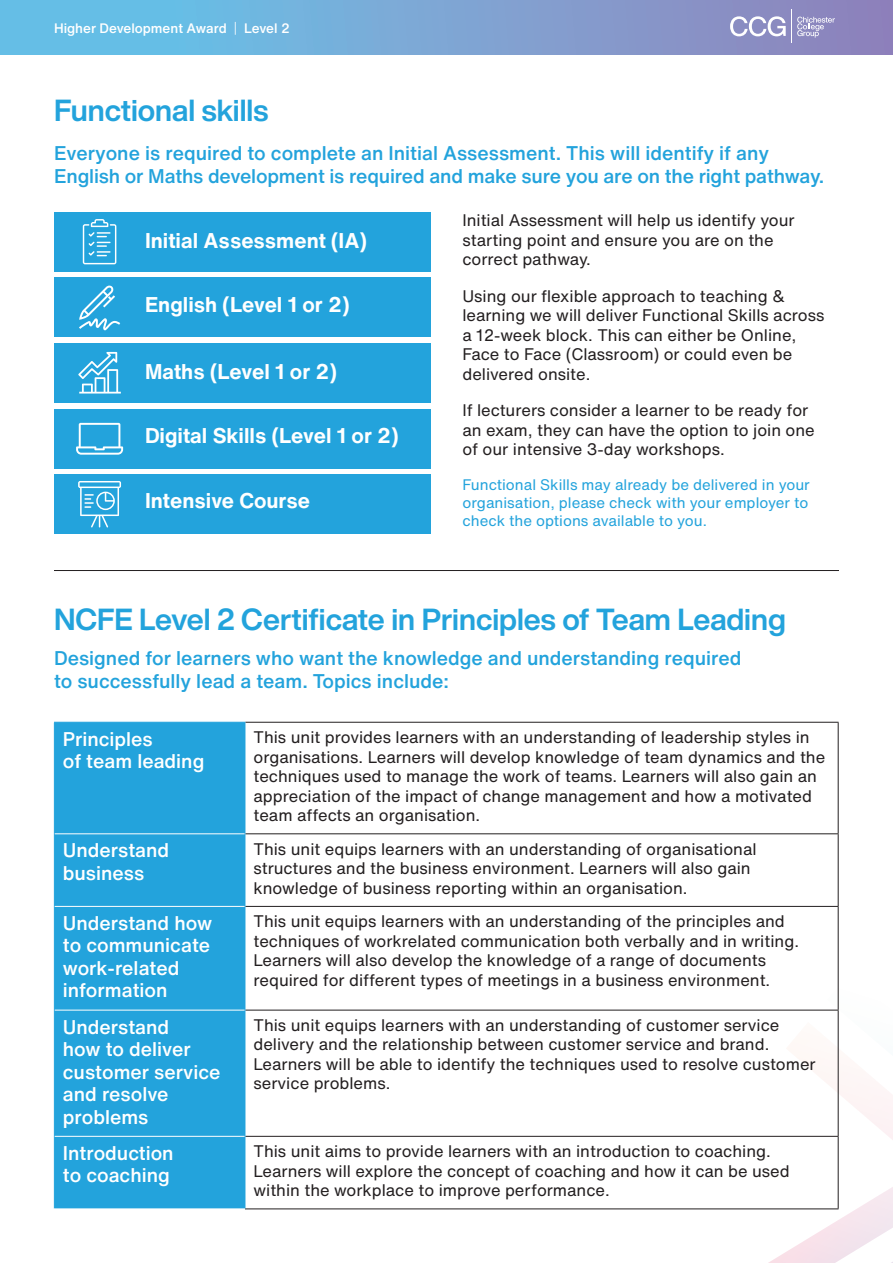
<style>
.page{position:relative;width:893px;height:1263px;background:#fff}
.page>*{position:absolute;margin:0;border:0;box-sizing:border-box;transform-origin:0 0}
.Sub_headings{font:700 30px "Helvetica Now Display";color:#23a3dc}
.Main_copy_2{font:700 21px "Helvetica Now Text";color:#fff}
.Intro_text{font:500 19.5px/22.5px "Helvetica Now Text";color:#23a3dc}
.Sub_headings-2{font:500 19.5px/22.5px "Helvetica Now Text";color:#fff}
.Main_copy_2-2{font:16.5px/19.5px "Helvetica Now Text";color:#231f20}
.Main_copy_2-3{font:15px/18px "Helvetica Now Text";color:#23a3dc;text-align:justify}
.Page_header{font:500 13.5px "Helvetica Now Text";color:#fff}
.s1{font-weight:300}
</style>
<div class="page">
<svg style="left:768px;top:923px;width:125px;height:340px"></svg>
<div style="left:0;top:0;width:893px;height:54px;background:linear-gradient(to right,#62c8ed,#9383bb)"></div>
<div style="left:54px;top:212px;width:377px;height:60px;background:#23a3dc"></div>
<div style="left:54px;top:277px;width:377px;height:60px;background:#23a3dc"></div>
<div style="left:54px;top:343px;width:377px;height:60px;background:#23a3dc"></div>
<div style="left:54px;top:409px;width:377px;height:59px;background:#23a3dc"></div>
<div style="left:54px;top:474px;width:377px;height:60px;background:#23a3dc"></div>
<hr style="left:54px;top:570px;width:785px;height:1px;background:#231f20">
<div style="left:55px;top:723px;width:190px;height:485px;background:#23a3dc"></div>
<hr style="left:245px;top:1136px;width:593px;height:1px;background:#231f20">
<hr style="left:838px;top:1137px;width:1px;height:71px;background:#231f20">
<hr style="left:245px;top:1208px;width:593px;height:1px;background:#231f20">
<hr style="left:245px;top:722px;width:593px;height:1px;background:#231f20">
<hr style="left:838px;top:723px;width:1px;height:110px;background:#231f20">
<hr style="left:245px;top:833px;width:593px;height:1px;background:#231f20">
<hr style="left:838px;top:834px;width:1px;height:72px;background:#231f20">
<hr style="left:245px;top:906px;width:593px;height:1px;background:#231f20">
<hr style="left:838px;top:907px;width:1px;height:103px;background:#231f20">
<hr style="left:245px;top:1010px;width:593px;height:1px;background:#231f20">
<hr style="left:838px;top:1010px;width:1px;height:126px;background:#231f20">
<hr style="left:54px;top:1136px;width:1px;height:72px;background:#23a3dc">
<hr style="left:245px;top:1136px;width:1px;height:72px;background:#23a3dc">
<hr style="left:54px;top:722px;width:191px;height:1px;background:#23a3dc">
<hr style="left:54px;top:723px;width:1px;height:111px;background:#23a3dc">
<hr style="left:245px;top:723px;width:1px;height:111px;background:#23a3dc">
<hr style="left:54px;top:834px;width:1px;height:72px;background:#23a3dc">
<hr style="left:245px;top:834px;width:1px;height:72px;background:#23a3dc">
<hr style="left:54px;top:906px;width:1px;height:104px;background:#23a3dc">
<hr style="left:245px;top:906px;width:1px;height:104px;background:#23a3dc">
<hr style="left:54px;top:1010px;width:1px;height:126px;background:#23a3dc">
<hr style="left:245px;top:1010px;width:1px;height:126px;background:#23a3dc">
<hr style="left:55px;top:1136px;width:190px;height:1px;background:#fff">
<hr style="left:55px;top:833px;width:190px;height:1px;background:#fff">
<hr style="left:55px;top:906px;width:190px;height:1px;background:#fff">
<hr style="left:55px;top:1010px;width:190px;height:1px;background:#fff">
<hr style="left:792px;top:10px;width:1px;height:33px;background:#fff">
<svg style="left:730px;top:16px;width:56px;height:20px"></svg>
<svg style="left:797px;top:17px;width:38px;height:21px"></svg>
<svg style="left:76px;top:423px;width:47px;height:32px"></svg>
<svg style="left:83px;top:219px;width:33px;height:45px"></svg>
<svg style="left:78px;top:481px;width:43px;height:46px"></svg>
<svg style="left:79px;top:285px;width:41px;height:45px"></svg>
<svg style="left:78px;top:352px;width:43px;height:41px"></svg>
<p class="Page_header" style="left:54px;top:18px;width:237px">Higher Development Award <span class="s1">|</span> Level 2</p>
<p class="Sub_headings" style="left:54px;top:90px;width:216px">Functional skills</p>
<p class="Intro_text" style="left:54px;top:142px;width:772px">Everyone is required to complete an Initial Assessment. This will identify if any<br>English or Maths development is required and make sure you are on the right pathway.</p>
<p class="Main_copy_2" style="left:145px;top:224px;width:223px">Initial Assessment (IA)</p>
<p class="Main_copy_2" style="left:145px;top:289px;width:206px">English (Level 1 or 2)</p>
<p class="Main_copy_2" style="left:145px;top:356px;width:193px">Maths (Level 1 or 2)</p>
<p class="Main_copy_2" style="left:145px;top:420px;width:255px">Digital Skills (Level 1 or 2)</p>
<p class="Main_copy_2" style="left:145px;top:484px;width:167px">Intensive Course</p>
<p class="Main_copy_2-2" style="left:462px;top:210px;width:334px">Initial Assessment will help us identify your starting point and ensure you are on the correct pathway.</p>
<p class="Main_copy_2-2" style="left:462px;top:286px;width:364px">Using our flexible approach to teaching &amp; learning we will deliver Functional Skills across a 12-week block. This can either be Online, Face to Face (Classroom) or could even be delivered onsite.</p>
<p class="Main_copy_2-2" style="left:462px;top:400px;width:354px">If lecturers consider a learner to be ready for an exam, they can have the option to join one of our intensive 3-day workshops.</p>
<p class="Main_copy_2-3" style="left:462px;top:476px;width:349px">Functional Skills may already be delivered in your organisation, please check with your employer to check the options available to you.</p>
<p class="Sub_headings" style="left:54px;top:599px;width:733px">NCFE Level 2 Certificate in Principles of Team Leading</p>
<p class="Intro_text" style="left:54px;top:647px;width:689px">Designed for learners who want the knowledge and understanding required to successfully lead a team. Topics include:</p>
<p class="Sub_headings-2" style="left:63px;top:727px;width:143px">Principles<br>of team leading</p>
<p class="Main_copy_2-2" style="left:253px;top:727px;width:573px">This unit provides learners with an understanding of leadership styles in organisations. Learners will develop knowledge of team dynamics and the techniques used to manage the work of teams. Learners will also gain an appreciation of the impact of change management and how a motivated team affects an organisation.</p>
<p class="Sub_headings-2" style="left:63px;top:838px;width:108px">Understand business</p>
<p class="Main_copy_2-2" style="left:253px;top:838px;width:505px">This unit equips learners with an understanding of organisational structures and the business environment. Learners will also gain knowledge of business reporting within an organisation.</p>
<p class="Sub_headings-2" style="left:63px;top:911px;width:151px">Understand how to communicate work-related information</p>
<p class="Main_copy_2-2" style="left:253px;top:911px;width:547px">This unit equips learners with an understanding of the principles and techniques of workrelated communication both verbally and in writing.<br>Learners will also develop the knowledge of a range of documents required for different types of meetings in a business environment.</p>
<p class="Sub_headings-2" style="left:63px;top:1015px;width:159px">Understand<br>how to deliver customer service and resolve problems</p>
<p class="Main_copy_2-2" style="left:253px;top:1015px;width:564px">This unit equips learners with an understanding of customer service delivery and the relationship between customer service and brand.<br>Learners will be able to identify the techniques used to resolve customer service problems.</p>
<p class="Sub_headings-2" style="left:63px;top:1141px;width:112px">Introduction to coaching</p>
<p class="Main_copy_2-2" style="left:253px;top:1141px;width:538px">This unit aims to provide learners with an introduction to coaching.<br>Learners will explore the concept of coaching and how it can be used within the workplace to improve performance.</p>
</div>
